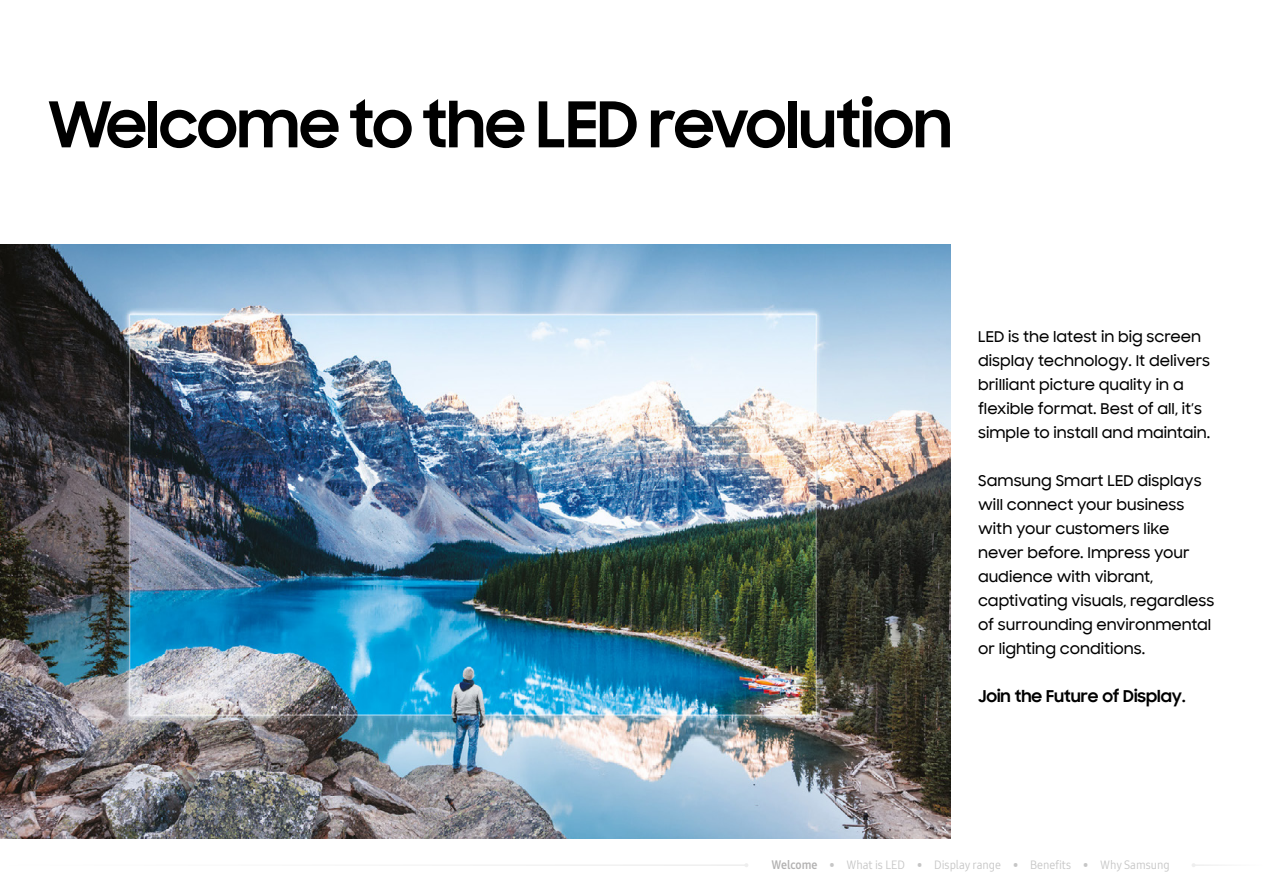
<style>
.page{position:relative;width:1263px;height:893px;background:#fff}
.page>*{position:absolute;margin:0;border:0;box-sizing:border-box;transform-origin:0 0}
.t1{font:700 63px "Samsung Sharp Sans";letter-spacing:-.01em;color:#000}
.t2{font:700 16.5px "Samsung Sharp Sans";color:#000}
.t3{font:500 15px/24px "Samsung Sharp Sans";color:#000}
.t4{font:12px "Samsung One 400 C";color:#c6c6c6}
.s1{font-family:"Samsung One 700 C";color:#b3b2b2}
</style>
<div class="page">
<hr style="left:1193px;top:864px;width:70px;height:2px;background:#c6c6c6">
<hr style="left:0;top:864px;width:746px;height:2px;background:#c6c6c6">
<svg style="left:744px;top:863px;width:4px;height:4px"></svg>
<img style="left:0;top:244px;width:950px;height:595px">
<h1 class="t1" style="left:48px;top:78px;width:906px">Welcome to the LED revolution</h1>
<p class="t3" style="left:978px;top:324px;width:234px">LED is the latest in big screen display technology. It delivers brilliant picture quality in a flexible format. Best of all, it’s simple to install and maintain.</p>
<p class="t3" style="left:978px;top:468px;width:238px">Samsung Smart LED displays will connect your business with your customers like never before. Impress your audience with vibrant, captivating visuals, regardless of surrounding environmental or lighting conditions.</p>
<p class="t2" style="left:978px;top:684px;width:209px">Join the Future of Display.</p>
<p class="t4" style="left:771px;top:857px;width:400px"><span class="s1">Welcome</span> • What is LED • Display range • Benefits • Why Samsung</p>
</div>
